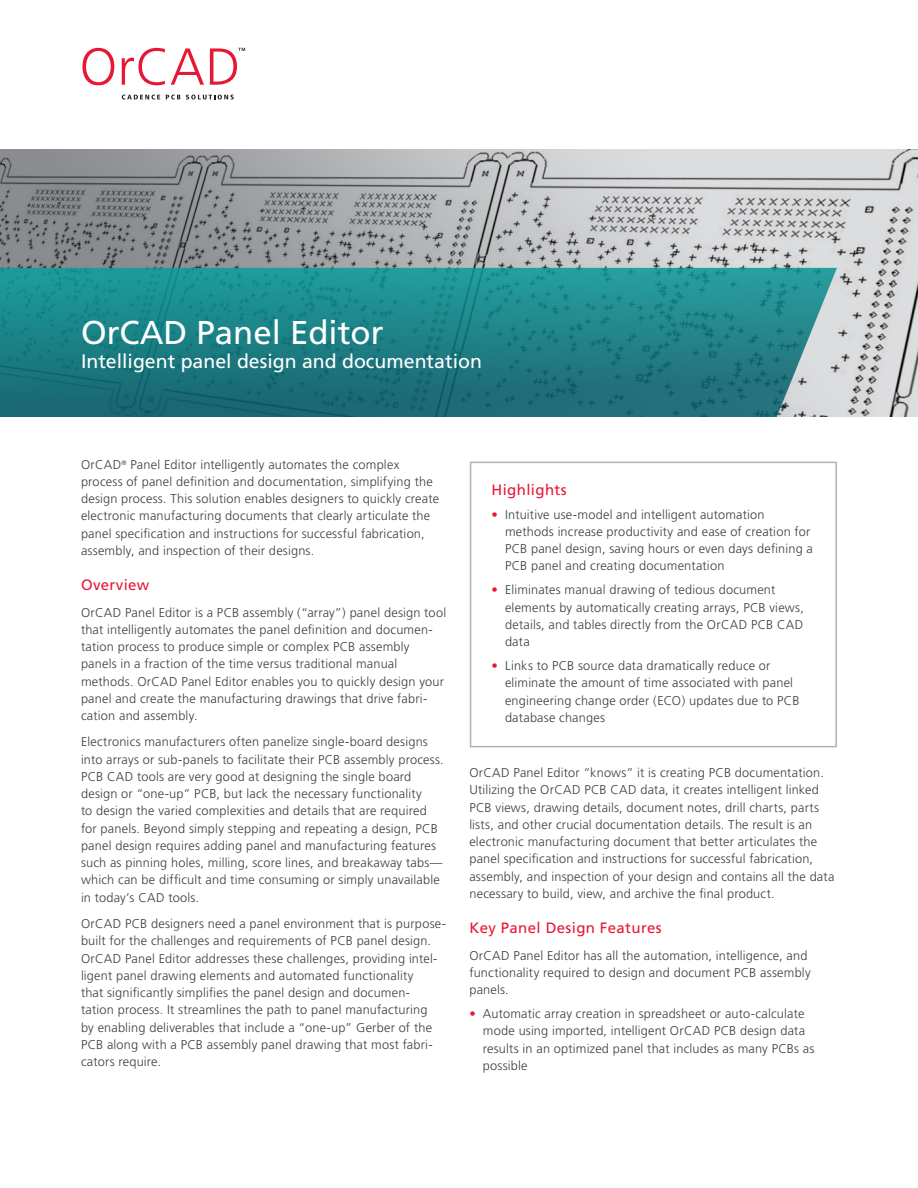
<style>
.page{position:relative;width:918px;height:1188px;background:#fff}
.page>*{position:absolute;margin:0;border:0;box-sizing:border-box;transform-origin:0 0}
.Title_Level_1{font:33px "Frutiger";color:#fff}
.Title_Level_2{font:19.5px "Frutiger";color:#fff}
.Body_Header_A{font:15px "Frutiger";letter-spacing:.025em;color:#e51836}
.Body{font:300 12.75px/17.2px "Frutiger";letter-spacing:.015em;color:#3e3e3f}
.s1{font-weight:700;color:#e51836}
</style>
<div class="page">
<div style="left:470px;top:462px;width:367px;height:285px;border:2px solid #b2b3b7"></div>
<img style="left:0;top:149px;width:918px;height:268px">
<svg style="left:122px;top:95px;width:38px;height:4px"></svg>
<svg style="left:166px;top:95px;width:14px;height:4px"></svg>
<svg style="left:186px;top:95px;width:48px;height:4px"></svg>
<svg style="left:82px;top:48px;width:32px;height:37px"></svg>
<svg style="left:122px;top:48px;width:43px;height:37px"></svg>
<svg style="left:171px;top:48px;width:33px;height:37px"></svg>
<svg style="left:210px;top:48px;width:35px;height:37px"></svg>
<svg style="left:0;top:268px;width:837px;height:149px;background:#218186"></svg>
<p class="Title_Level_1" style="left:81px;top:313px;width:304px">OrCAD Panel Editor</p>
<p class="Title_Level_2" style="left:81px;top:350px;width:402px">Intelligent panel design and documentation</p>
<p class="Body" style="left:81px;top:456px;width:360px">OrCAD<sup>®</sup> Panel Editor intelligently automates the complex process of panel definition and documentation, simplifying the design process. This solution enables designers to quickly create electronic manufacturing documents that clearly articulate the panel specification and instructions for successful fabrication, assembly, and inspection of their designs.</p>
<p class="Body_Header_A" style="left:81px;top:576px;width:70px">Overview</p>
<p class="Body" style="left:81px;top:604px;width:367px">OrCAD Panel Editor is a PCB assembly (“array”) panel design tool that intelligently automates the panel definition and documen&shy;tation process to produce simple or complex PCB assembly panels in a fraction of the time versus traditional manual methods. OrCAD Panel Editor enables you to quickly design your panel and create the manufacturing drawings that drive fabri&shy;cation and assembly.</p>
<p class="Body" style="left:81px;top:734px;width:364px">Electronics manufacturers often panelize single-board designs into arrays or sub-panels to facilitate their PCB assembly process.<br>PCB CAD tools are very good at designing the single board design or “one-up” PCB, but lack the necessary functionality<br>to design the varied complexities and details that are required for panels. Beyond simply stepping and repeating a design, PCB panel design requires adding panel and manufacturing features such as pinning holes, milling, score lines, and breakaway tabs— which can be difficult and time consuming or simply unavailable in today’s CAD tools.</p>
<p class="Body" style="left:81px;top:915px;width:367px">OrCAD PCB designers need a panel environment that is purpose&shy;built for the challenges and requirements of PCB panel design.<br>OrCAD Panel Editor addresses these challenges, providing intel&shy;ligent panel drawing elements and automated functionality<br>that significantly simplifies the panel design and documen&shy;tation process. It streamlines the path to panel manufacturing<br>by enabling deliverables that include a “one-up” Gerber of the PCB along with a PCB assembly panel drawing that most fabri&shy;cators require.</p>
<p class="Body_Header_A" style="left:492px;top:481px;width:77px">Highlights</p>
<p class="Body" style="left:505px;top:506px;width:309px;text-indent:-14px"><span class="s1">•</span> Intuitive use-model and intelligent automation methods increase productivity and ease of creation for PCB panel design, saving hours or even days defining a PCB panel and creating documentation</p>
<p class="Body" style="left:505px;top:582px;width:300px;text-indent:-14px"><span class="s1">•</span> Eliminates manual drawing of tedious document elements by automatically creating arrays, PCB views, details, and tables directly from the OrCAD PCB CAD data</p>
<p class="Body" style="left:505px;top:657px;width:296px;text-indent:-14px"><span class="s1">•</span> Links to PCB source data dramatically reduce or eliminate the amount of time associated with panel engineering change order (ECO) updates due to PCB database changes</p>
<p class="Body" style="left:469px;top:764px;width:367px">OrCAD Panel Editor “knows” it is creating PCB documentation.<br>Utilizing the OrCAD PCB CAD data, it creates intelligent linked PCB views, drawing details, document notes, drill charts, parts lists, and other crucial documentation details. The result is an electronic manufacturing document that better articulates the panel specification and instructions for successful fabrication, assembly, and inspection of your design and contains all the data necessary to build, view, and archive the final product.</p>
<p class="Body_Header_A" style="left:469px;top:919px;width:194px">Key Panel Design Features</p>
<p class="Body" style="left:469px;top:947px;width:343px">OrCAD Panel Editor has all the automation, intelligence, and functionality required to design and document PCB assembly panels.</p>
<p class="Body" style="left:483px;top:1005px;width:333px;text-indent:-14px"><span class="s1">•</span> Automatic array creation in spreadsheet or auto-calculate mode using imported, intelligent OrCAD PCB design data results in an optimized panel that includes as many PCBs as possible</p>
</div>
